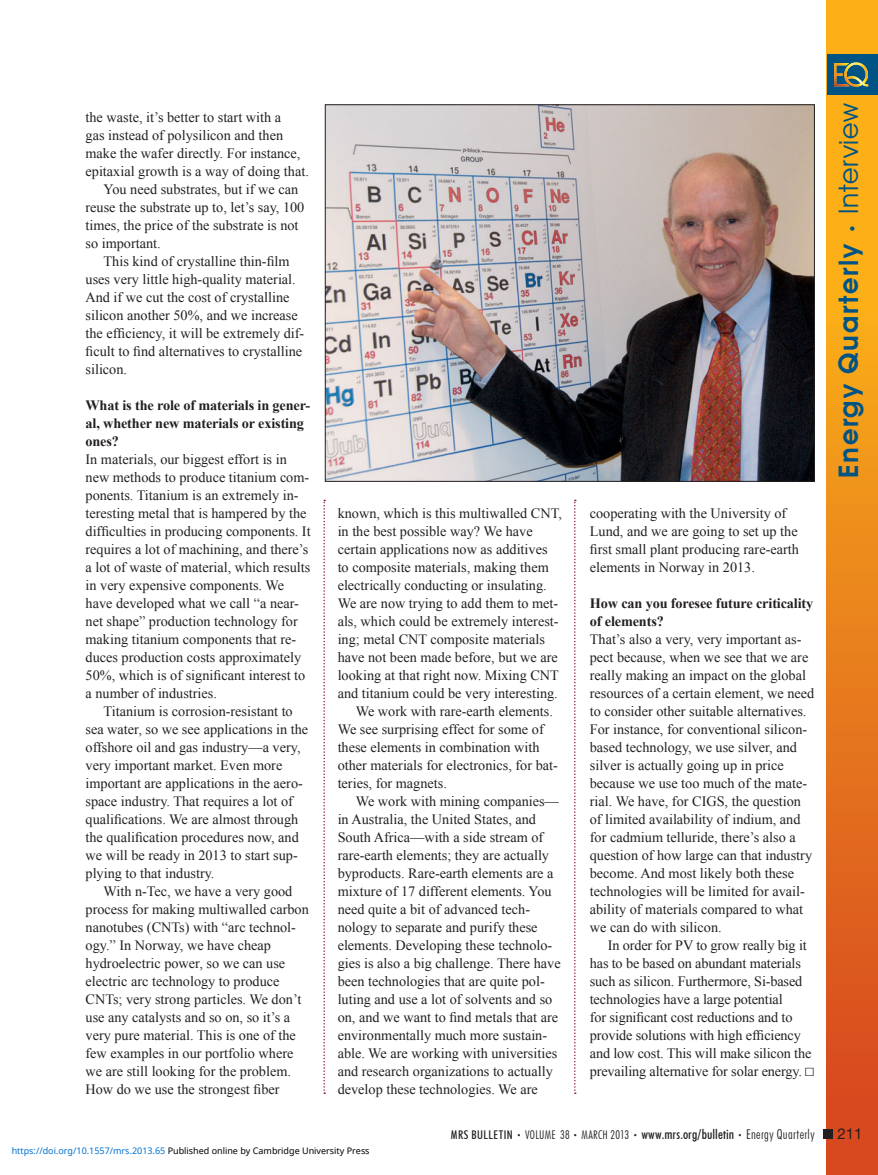
<style>
.page{position:relative;width:878px;height:1175px;background:#fff}
.page>*{position:absolute;margin:0;border:0;box-sizing:border-box;transform-origin:0 0}
.t1{font:600 27px "Avant Garde IT Cby BT";letter-spacing:.06em;color:#005385}
.t2{font:15px "Helvetica Neue LT Std";color:#231f20}
.t3{font:14.25px/18px "Times New Roman";color:#231f20}
.t4{font:700 14.25px/18px "Times New Roman";letter-spacing:-.01em;color:#231f20}
.t5{font:500 condensed 13.5px "Futura BT";letter-spacing:.01em;color:#231f20}
.t6{font:9px "Noto Sans";color:#000}
.s1{font-size:18px}
.s2{font-size:15px}
.s3{font-weight:400}
.s4{font-size:12px}
.s5{font-weight:300;font-size:7.5px}
.s6{font-weight:300;font-size:12px}
.s7{font-weight:300}
.s8{color:#0172cf}
</style>
<div class="page">
<svg style="left:826px;top:0;width:52px;height:1174px;background:#ea831b"></svg>
<div style="left:826px;top:54px;width:52px;height:40px;background:#005385"></div>
<img style="left:834px;top:62px;width:34px;height:25px">
<div style="left:824px;top:1130px;width:8px;height:8px;background:#231f20"></div>
<svg style="left:323px;top:500px;width:2px;height:594px"></svg>
<svg style="left:574px;top:500px;width:1px;height:594px"></svg>
<img style="left:327px;top:106px;width:485px;height:373px">
<p class="t3" style="left:86px;top:108px;width:197px">the waste, it’s better to start with a</p>
<p class="t3" style="left:86px;top:126px;width:199px">gas instead of polysilicon and then</p>
<p class="t3" style="left:86px;top:144px;width:216px">make the wafer directly. For instance,</p>
<p class="t3" style="left:86px;top:162px;width:225px">epitaxial growth is a way of doing that.</p>
<p class="t3" style="left:104px;top:180px;width:196px">You need substrates, but if we can</p>
<p class="t3" style="left:86px;top:198px;width:220px">reuse the substrate up to, let’s say, 100</p>
<p class="t3" style="left:86px;top:216px;width:214px">times, the price of the substrate is not</p>
<p class="t3" style="left:86px;top:234px;width:77px">so important.</p>
<p class="t3" style="left:104px;top:252px;width:188px">This kind of crystalline thin-film</p>
<p class="t3" style="left:86px;top:270px;width:212px">uses very little high-quality material.</p>
<p class="t3" style="left:86px;top:288px;width:205px">And if we cut the cost of crystalline</p>
<p class="t3" style="left:86px;top:306px;width:214px">silicon another 50%, and we increase</p>
<p class="t3" style="left:86px;top:324px;width:220px">the efficiency, it will be extremely dif-</p>
<p class="t3" style="left:86px;top:342px;width:218px">ficult to find alternatives to crystalline</p>
<p class="t3" style="left:86px;top:360px;width:43px">silicon.</p>
<p class="t4" style="left:86px;top:396px;width:226px">What is the role of materials in gener&shy;al, whether new materials or existing ones?</p>
<p class="t3" style="left:86px;top:450px;width:227px">In materials, our biggest effort is in new methods to produce titanium com&shy;ponents. Titanium is an extremely in&shy;teresting metal that is hampered by the difficulties in producing components. It requires a lot of machining, and there’s a lot of waste of material, which results in very expensive components. We have developed what we call “a near&shy;net shape” production technology for making titanium components that re&shy;duces production costs approximately 50%, which is of significant interest to a number of industries.</p>
<p class="t3" style="left:86px;top:702px;width:224px;text-indent:18px">Titanium is corrosion-resistant to sea water, so we see applications in the offshore oil and gas industry—a very, very important market. Even more important are applications in the aero&shy;space industry. That requires a lot of qualifications. We are almost through the qualification procedures now, and we will be ready in 2013 to start sup&shy;plying to that industry.</p>
<p class="t3" style="left:86px;top:882px;width:225px;text-indent:18px">With n-Tec, we have a very good process for making multiwalled carbon nanotubes (CNTs) with “arc technol&shy;ogy.” In Norway, we have cheap hydroelectric power, so we can use electric arc technology to produce CNTs; very strong particles. We don’t use any catalysts and so on, so it’s a very pure material. This is one of the few examples in our portfolio where we are still looking for the problem.<br>How do we use the strongest fiber</p>
<p class="t3" style="left:338px;top:504px;width:226px">known, which is this multiwalled CNT,</p>
<p class="t3" style="left:338px;top:522px;width:196px">in the best possible way? We have</p>
<p class="t3" style="left:338px;top:540px;width:211px">certain applications now as additives</p>
<p class="t3" style="left:338px;top:558px;width:212px">to composite materials, making them</p>
<p class="t3" style="left:338px;top:576px;width:210px">electrically conducting or insulating.</p>
<p class="t3" style="left:338px;top:594px;width:222px">We are now trying to add them to met-</p>
<p class="t3" style="left:338px;top:612px;width:222px">als, which could be extremely interest-</p>
<p class="t3" style="left:338px;top:630px;width:209px">ing; metal CNT composite materials</p>
<p class="t3" style="left:338px;top:648px;width:222px">have not been made before, but we are</p>
<p class="t3" style="left:338px;top:666px;width:223px">looking at that right now. Mixing CNT</p>
<p class="t3" style="left:338px;top:684px;width:222px">and titanium could be very interesting.</p>
<p class="t3" style="left:356px;top:702px;width:199px">We work with rare-earth elements.</p>
<p class="t3" style="left:338px;top:720px;width:207px">We see surprising effect for some of</p>
<p class="t3" style="left:338px;top:738px;width:203px">these elements in combination with</p>
<p class="t3" style="left:338px;top:756px;width:222px">other materials for electronics, for bat-</p>
<p class="t3" style="left:338px;top:774px;width:111px">teries, for magnets.</p>
<p class="t3" style="left:356px;top:792px;width:205px">We work with mining companies—</p>
<p class="t3" style="left:338px;top:810px;width:200px">in Australia, the United States, and</p>
<p class="t3" style="left:338px;top:828px;width:207px">South Africa—with a side stream of</p>
<p class="t3" style="left:338px;top:846px;width:213px">rare-earth elements; they are actually</p>
<p class="t3" style="left:338px;top:864px;width:217px">byproducts. Rare-earth elements are a</p>
<p class="t3" style="left:338px;top:882px;width:215px">mixture of 17 different elements. You</p>
<p class="t3" style="left:338px;top:900px;width:194px">need quite a bit of advanced tech-</p>
<p class="t3" style="left:338px;top:918px;width:201px">nology to separate and purify these</p>
<p class="t3" style="left:338px;top:936px;width:216px">elements. Developing these technolo-</p>
<p class="t3" style="left:338px;top:954px;width:224px">gies is also a big challenge. There have</p>
<p class="t3" style="left:338px;top:972px;width:208px">been technologies that are quite pol-</p>
<p class="t3" style="left:338px;top:990px;width:216px">luting and use a lot of solvents and so</p>
<p class="t3" style="left:338px;top:1008px;width:222px">on, and we want to find metals that are</p>
<p class="t3" style="left:338px;top:1026px;width:211px">environmentally much more sustain-</p>
<p class="t3" style="left:338px;top:1044px;width:221px">able. We are working with universities</p>
<p class="t3" style="left:338px;top:1062px;width:217px">and research organizations to actually</p>
<p class="t3" style="left:338px;top:1080px;width:202px">develop these technologies. We are</p>
<p class="t3" style="left:590px;top:504px;width:210px">cooperating with the University of Lund, and we are going to set up the first small plant producing rare-earth elements in Norway in 2013.</p>
<p class="t4" style="left:590px;top:594px;width:225px">How can you foresee future criticality of elements?</p>
<p class="t3" style="left:590px;top:630px;width:226px">That’s also a very, very important as&shy;pect because, when we see that we are really making an impact on the global resources of a certain element, we need to consider other suitable alternatives.<br>For instance, for conventional silicon&shy;based technology, we use silver, and silver is actually going up in price because we use too much of the mate&shy;rial. We have, for CIGS, the question of limited availability of indium, and for cadmium telluride, there’s also a question of how large can that industry become. And most likely both these technologies will be limited for avail&shy;ability of materials compared to what we can do with silicon.</p>
<p class="t3" style="left:590px;top:936px;width:226px;text-indent:18px">In order for PV to grow really big it has to be based on abundant materials such as silicon. Furthermore, Si-based technologies have a large potential<br>for significant cost reductions and to provide solutions with high efficiency and low cost. This will make silicon the prevailing alternative for solar energy. <span class="s1">□</span></p>
<h1 class="t1" style="left:832px;top:478px;width:376px;rotate:-90deg">Energy Quarterly <span class="s2">•</span> <span class="s3">Interview</span></h1>
<p class="t5" style="left:451px;top:1126px;width:365px"><span class="s4">MRS BULLETIN</span> <span class="s5">•</span> <span class="s6">VOLUME 38</span> <span class="s5">•</span> <span class="s6">MARCH 2013</span> <span class="s5">•</span> www.mrs.org/bulletin <span class="s5">•</span> <span class="s7">Energy Quarterly</span></p>
<p class="t2" style="left:837px;top:1128px;width:27px">211</p>
<p class="t6" style="left:12px;top:1143px;width:359px"><span class="s8">https://doi.org/10.1557/mrs.2013.65</span> Published online by Cambridge University Press</p>
</div>
